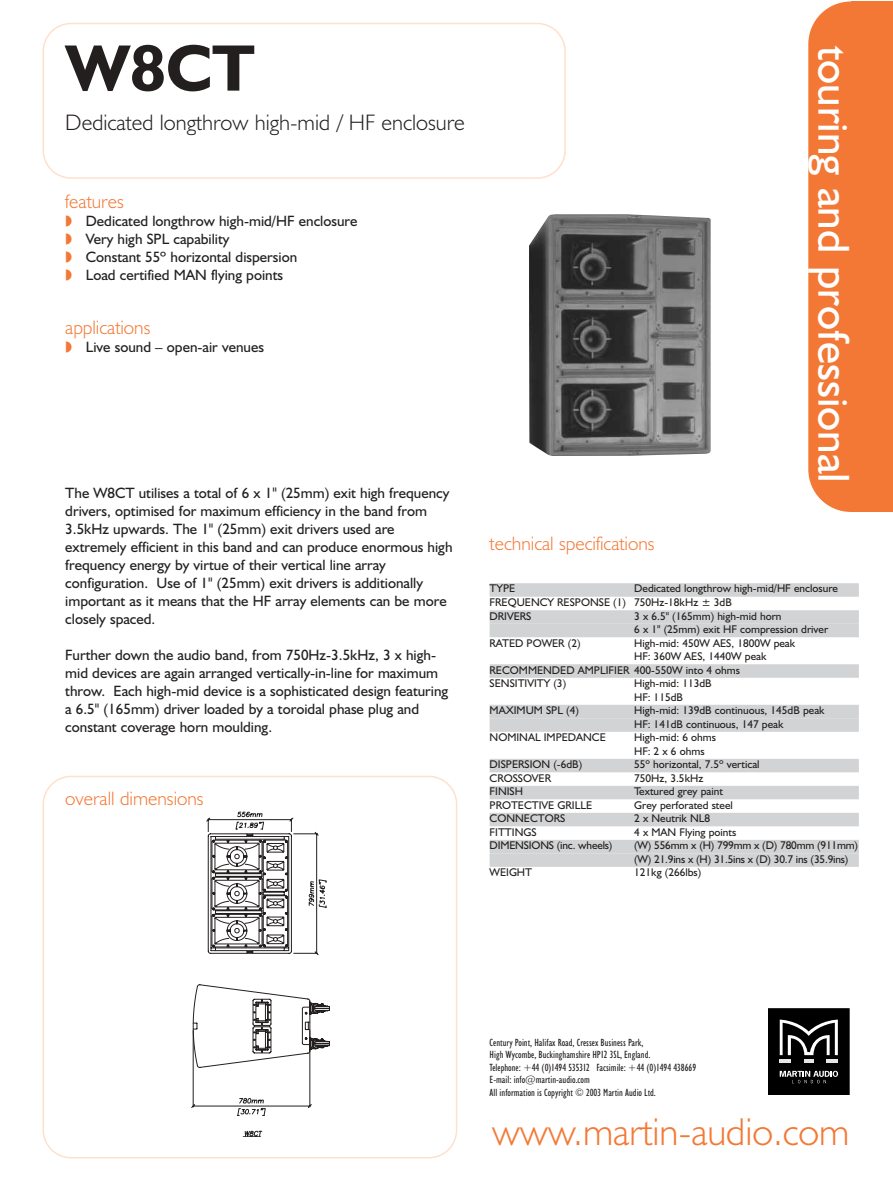
<style>
.page{position:relative;width:893px;height:1187px;background:#fff}
.page>*{position:absolute;margin:0;border:0;box-sizing:border-box;transform-origin:0 0}
.t1{font:700 66px "Humanist 521 BT";color:#231f1f}
.t2{font:45px "Humanist 521 BT";color:#fff}
.t3{font:300 39px "Humanist 521 BT";color:#f47835}
.t4{font:300 22.5px "Humanist 521 BT";color:#231f1f}
.t5{font:300 19.5px "Humanist 521 BT";color:#f47835}
.t6{font:15px/18px "Humanist 521 BT";color:#231f1f}
.t7{font:11.25px/13.5px "Humanist 521 BT";color:#231f1f}
.t8{font:condensed 10.5px/12.6px "Humanist 521 BT";color:#231f1f}
</style>
<div class="page">
<div style="left:768px;top:1008px;width:81px;height:86px;background:#000"></div>
<svg style="left:779px;top:1019px;width:58px;height:43px"></svg>
<svg style="left:779px;top:1070px;width:59px;height:13px"></svg>
<div style="left:766px;top:1007px;width:84px;height:89px;border:1px solid #fff"></div>
<img style="left:529px;top:214px;width:181px;height:242px">
<svg style="left:43px;top:23px;width:523px;height:156px"></svg>
<svg style="left:43px;top:775px;width:414px;height:383px"></svg>
<div style="left:489px;top:583px;width:369px;height:13px;background:#d1d3d5"></div>
<div style="left:489px;top:610px;width:369px;height:13px;background:#d1d3d5"></div>
<div style="left:489px;top:623px;width:369px;height:14px;background:#d1d3d5"></div>
<div style="left:489px;top:664px;width:369px;height:13px;background:#d1d3d5"></div>
<div style="left:489px;top:704px;width:369px;height:14px;background:#d1d3d5"></div>
<div style="left:489px;top:718px;width:369px;height:13px;background:#d1d3d5"></div>
<div style="left:489px;top:758px;width:369px;height:14px;background:#d1d3d5"></div>
<div style="left:489px;top:785px;width:369px;height:14px;background:#d1d3d5"></div>
<div style="left:489px;top:812px;width:369px;height:14px;background:#d1d3d5"></div>
<div style="left:489px;top:839px;width:369px;height:14px;background:#d1d3d5"></div>
<div style="left:489px;top:853px;width:369px;height:13px;background:#d1d3d5"></div>
<div style="left:850px;top:2px;width:42px;height:510px;background:#f47835"></div>
<div style="left:808px;top:2px;width:84px;height:510px;background:#f47835;border-radius:43px"></div>
<h1 class="t1" style="left:65px;top:44px;width:191px">W8CT</h1>
<h3 class="t4" style="left:65px;top:114px;width:401px">Dedicated longthrow high-mid / HF enclosure</h3>
<h3 class="t5" style="left:65px;top:194px;width:60px">features</h3>
<p class="t6" style="left:86px;top:213px;width:273px">Dedicated longthrow high-mid/HF enclosure Very high SPL capability<br>Constant 55º horizontal dispersion<br>Load certified MAN flying points</p>
<h3 class="t5" style="left:65px;top:320px;width:87px">applications</h3>
<p class="t6" style="left:86px;top:339px;width:180px">Live sound – open-air venues</p>
<p class="t6" style="left:65px;top:485px;width:389px">The W8CT utilises a total of 6 x 1" (25mm) exit high frequency drivers, optimised for maximum efficiency in the band from 3.5kHz upwards. The 1" (25mm) exit drivers used are extremely efficient in this band and can produce enormous high frequency energy by virtue of their vertical line array configuration. Use of 1" (25mm) exit drivers is additionally important as it means that the HF array elements can be more closely spaced.</p>
<p class="t6" style="left:65px;top:647px;width:384px">Further down the audio band, from 750Hz-3.5kHz, 3 x high&shy;mid devices are again arranged vertically-in-line for maximum throw. Each high-mid device is a sophisticated design featuring a 6.5" (165mm) driver loaded by a toroidal phase plug and constant coverage horn moulding.</p>
<h3 class="t5" style="left:65px;top:791px;width:140px">overall dimensions</h3>
<h2 class="t2" style="left:850px;top:46px;width:438px;rotate:90deg">touring and professional</h2>
<h3 class="t5" style="left:489px;top:536px;width:166px">technical specifications</h3>
<p class="t7" style="left:489px;top:583px;width:27px">TYPE</p>
<p class="t7" style="left:489px;top:583px;width:350px;text-indent:145px">Dedicated longthrow high-mid/HF enclosure<br>FREQUENCY RESPONSE (1) 750Hz-18kHz ± 3dB<br>DRIVERS</p>
<p class="t7" style="left:634px;top:610px;width:195px">3 x 6.5" (165mm) high-mid horn<br>6 x 1" (25mm) exit HF compression driver</p>
<p class="t7" style="left:489px;top:637px;width:92px">RATED POWER (2)</p>
<p class="t7" style="left:634px;top:637px;width:162px">High-mid: 450W AES, 1800W peak</p>
<p class="t7" style="left:634px;top:650px;width:134px">HF: 360W AES, 1440W peak</p>
<p class="t7" style="left:489px;top:664px;width:252px">RECOMMENDED AMPLIFIER 400-550W into 4 ohms</p>
<p class="t7" style="left:489px;top:677px;width:78px">SENSITIVITY (3)</p>
<p class="t7" style="left:634px;top:677px;width:79px">High-mid: 113dB<br>HF: 115dB</p>
<p class="t7" style="left:489px;top:704px;width:91px">MAXIMUM SPL (4)</p>
<p class="t7" style="left:634px;top:704px;width:192px">High-mid: 139dB continuous, 145dB peak<br>HF: 141dB continuous, 147 peak</p>
<p class="t7" style="left:489px;top:731px;width:118px">NOMINAL IMPEDANCE</p>
<p class="t7" style="left:634px;top:731px;width:83px">High-mid: 6 ohms<br>HF: 2 x 6 ohms</p>
<p class="t7" style="left:489px;top:758px;width:94px">DISPERSION (-6dB)</p>
<p class="t7" style="left:634px;top:758px;width:127px">55º horizontal, 7.5º vertical</p>
<p class="t7" style="left:489px;top:772px;width:63px">CROSSOVER</p>
<p class="t7" style="left:634px;top:772px;width:71px">750Hz, 3.5kHz</p>
<p class="t7" style="left:489px;top:785px;width:35px">FINISH</p>
<p class="t7" style="left:634px;top:785px;width:90px">Textured grey paint</p>
<p class="t7" style="left:489px;top:799px;width:104px">PROTECTIVE GRILLE</p>
<p class="t7" style="left:634px;top:799px;width:100px">Grey perforated steel</p>
<p class="t7" style="left:489px;top:812px;width:77px">CONNECTORS</p>
<p class="t7" style="left:634px;top:812px;width:77px">2 x Neutrik NL8</p>
<p class="t7" style="left:489px;top:826px;width:48px">FITTINGS</p>
<p class="t7" style="left:634px;top:826px;width:104px">4 x MAN Flying points</p>
<p class="t7" style="left:489px;top:839px;width:124px">DIMENSIONS (inc. wheels)</p>
<p class="t7" style="left:634px;top:839px;width:225px">(W) 556mm x (H) 799mm x (D) 780mm (911mm) (W) 21.9ins x (H) 31.5ins x (D) 30.7 ins (35.9ins)</p>
<p class="t7" style="left:489px;top:866px;width:44px">WEIGHT</p>
<p class="t7" style="left:634px;top:866px;width:69px">121kg (266lbs)</p>
<p class="t8" style="left:489px;top:1036px;width:208px">Century Point, Halifax Road, Cressex Business Park,<br>High Wycombe, Buckinghamshire HP12 3SL, England.<br>Telephone: +44 (0)1494 535312 Facsimile: +44 (0)1494 438669<br>E-mail: info@martin-audio.com<br>All information is Copyright © 2003 Martin Audio Ltd.</p>
<h3 class="t3" style="left:492px;top:1117px;width:358px">www.martin-audio.com</h3>
</div>
